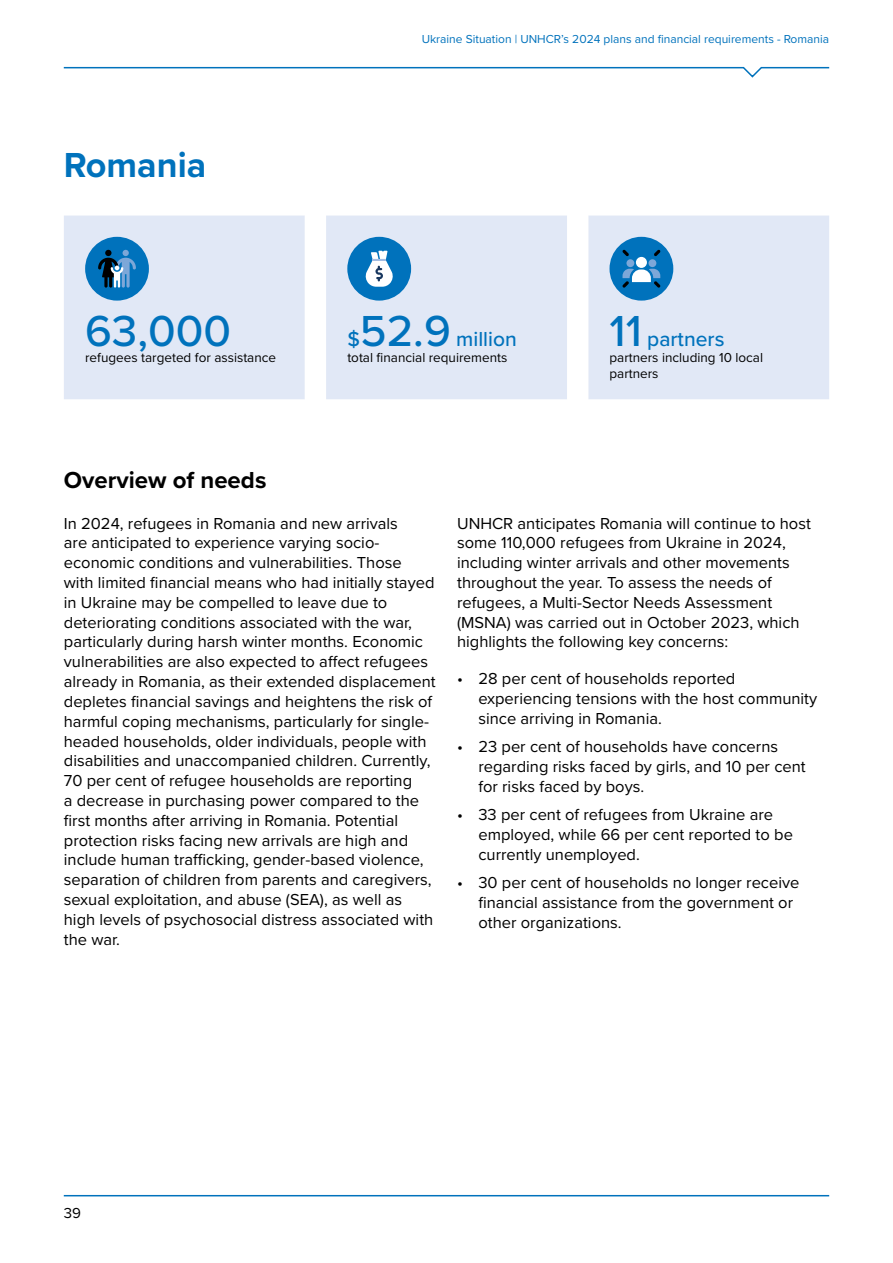
<style>
.page{position:relative;width:893px;height:1263px;background:#fff}
.page>*{position:absolute;margin:0;border:0;box-sizing:border-box;transform-origin:0 0}
.t1{font:500 45px "Proxima Nova";color:#0072bc}
.t2{font:700 36px "Proxima Nova";color:#0072bc}
.t3{font:700 24px "Proxima Nova";color:#000}
.t4{font:500 21px "Proxima Nova";color:#0072bc}
.t5{font:16.5px/19.8px "Proxima Nova";color:#000}
.t6{font:15px "Proxima Nova";color:#000}
.t7{font:13.5px/16.2px "Proxima Nova";color:#000}
.t8{font:12px "Proxima Nova";color:#0072bc}
.s1{font-size:45px}
</style>
<div class="page">
<svg style="left:63px;top:66px;width:767px;height:12px"></svg>
<hr style="left:64px;top:1195px;width:765px;height:1px;background:#0072bc">
<div style="left:64px;top:216px;width:765px;height:183px;background:#e1e8f6"></div>
<svg style="left:305px;top:216px;width:283px;height:183px;fill:#e1e8f6"></svg>
<div style="left:85px;top:237px;width:64px;height:64px;background:#0072bc;border-radius:50%"></div>
<svg style="left:98px;top:250px;width:38px;height:38px"></svg>
<div style="left:347px;top:237px;width:64px;height:64px;background:#0072bc;border-radius:50%"></div>
<svg style="left:365px;top:251px;width:28px;height:36px"></svg>
<div style="left:609px;top:237px;width:64px;height:64px;background:#0072bc;border-radius:50%"></div>
<div style="left:636px;top:257px;width:11px;height:11px;background:#fff;border-radius:50%"></div>
<div style="left:626px;top:259px;width:8px;height:8px;background:#7da7d8;border-radius:50%"></div>
<div style="left:648px;top:259px;width:8px;height:8px;background:#7da7d8;border-radius:50%"></div>
<svg style="left:622px;top:250px;width:7px;height:6px"></svg>
<svg style="left:654px;top:250px;width:6px;height:6px"></svg>
<svg style="left:622px;top:269px;width:38px;height:19px"></svg>
<h2 class="t2" style="left:64px;top:138px;width:144px">Romania</h2>
<h1 class="t1" style="left:85px;top:297px;width:147px">63,000</h1>
<p class="t7" style="left:85px;top:349px;width:192px">refugees targeted for assistance</p>
<p class="t8" style="left:422px;top:30px;width:409px">Ukraine Situation | UNHCR’s 2024 plans and financial requirements - Romania</p>
<p class="t4" style="left:347px;top:323px;width:171px">$<span class="s1">52.9</span> million</p>
<p class="t7" style="left:347px;top:349px;width:162px">total financial requirements</p>
<p class="t4" style="left:609px;top:323px;width:116px"><span class="s1">11</span> partners</p>
<p class="t7" style="left:609px;top:349px;width:155px">partners including 10 local partners</p>
<h3 class="t3" style="left:64px;top:462px;width:204px">Overview of needs</h3>
<p class="t5" style="left:64px;top:512px;width:373px">In 2024, refugees in Romania and new arrivals<br>are anticipated to experience varying socio&shy;economic conditions and vulnerabilities. Those<br>with limited financial means who had initially stayed in Ukraine may be compelled to leave due to deteriorating conditions associated with the war, particularly during harsh winter months. Economic vulnerabilities are also expected to affect refugees already in Romania, as their extended displacement depletes financial savings and heightens the risk of harmful coping mechanisms, particularly for single&shy;headed households, older individuals, people with disabilities and unaccompanied children. Currently, 70 per cent of refugee households are reporting<br>a decrease in purchasing power compared to the first months after arriving in Romania. Potential protection risks facing new arrivals are high and include human trafficking, gender-based violence, separation of children from parents and caregivers, sexual exploitation, and abuse (SEA), as well as high levels of psychosocial distress associated with the war.</p>
<p class="t5" style="left:457px;top:512px;width:355px">UNHCR anticipates Romania will continue to host some 110,000 refugees from Ukraine in 2024, including winter arrivals and other movements throughout the year. To assess the needs of refugees, a Multi-Sector Needs Assessment (MSNA) was carried out in October 2023, which highlights the following key concerns:</p>
<p class="t5" style="left:478px;top:668px;width:340px;text-indent:-21px">• 28 per cent of households reported experiencing tensions with the host community since arriving in Romania.</p>
<p class="t5" style="left:478px;top:736px;width:329px;text-indent:-21px">• 23 per cent of households have concerns regarding risks faced by girls, and 10 per cent for risks faced by boys.</p>
<p class="t5" style="left:478px;top:804px;width:316px;text-indent:-21px">• 33 per cent of refugees from Ukraine are employed, while 66 per cent reported to be currently unemployed.</p>
<p class="t5" style="left:478px;top:872px;width:323px;text-indent:-21px">• 30 per cent of households no longer receive financial assistance from the government or other organizations.</p>
<p class="t6" style="left:64px;top:1201px;width:19px">39</p>
</div>
